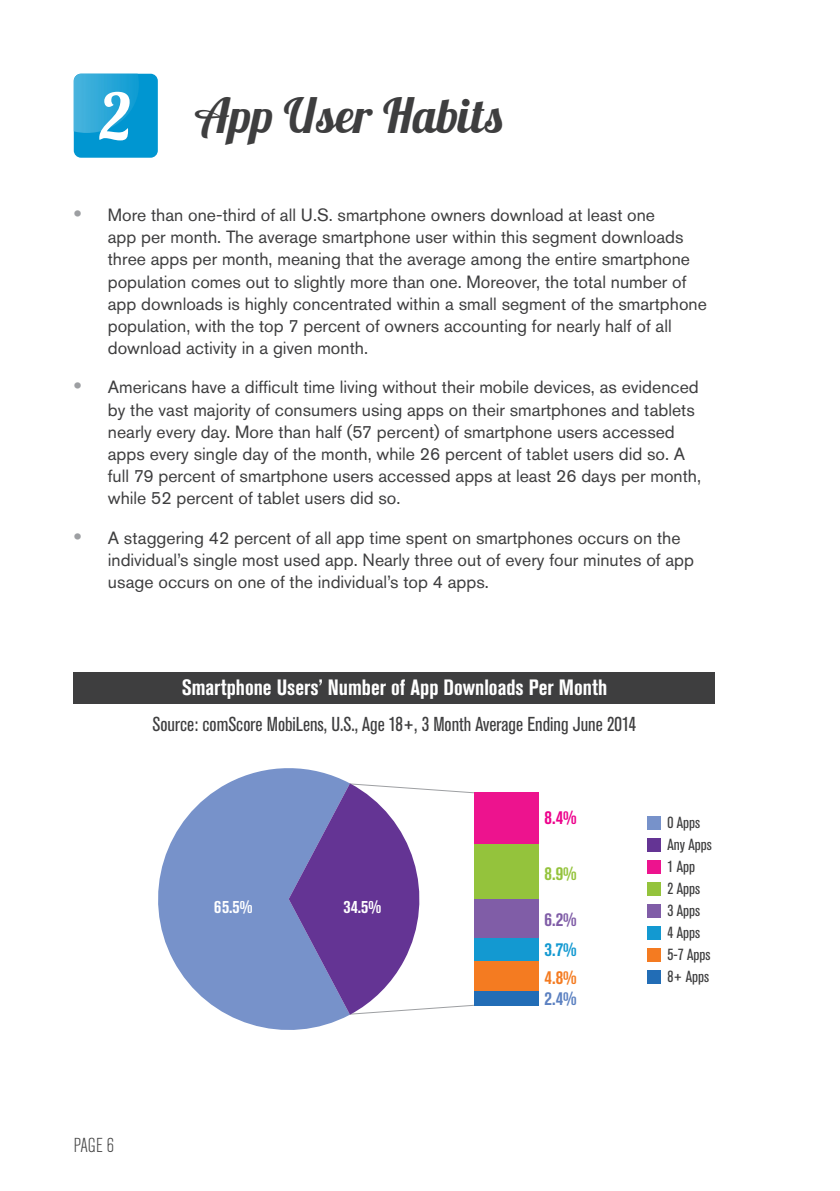
<style>
.page{position:relative;width:840px;height:1191px;background:#fff}
.page>*{position:absolute;margin:0;border:0;box-sizing:border-box;transform-origin:0 0}
.t1{font:64px "Lobster 1.3";color:#fff}
.t2{font:48px "Lobster 1.3";color:#3e3e3f}
.t3{font:700 condensed 22px "Akzidenz Grotesk Pro";color:#fff}
.t4{font:condensed 20px "Akzidenz Grotesk Pro";color:#3e3e3f}
.t5{font:300 condensed 20px "Akzidenz Grotesk Pro";color:#434343}
.t6{font:700 condensed 19px "Akzidenz Grotesk Pro";color:#ed028c}
.t7{font:700 condensed 19px "Akzidenz Grotesk Pro";color:#94c33c}
.t8{font:700 condensed 19px "Akzidenz Grotesk Pro";color:#805da7}
.t9{font:700 condensed 19px "Akzidenz Grotesk Pro";color:#1399d1}
.t10{font:700 condensed 19px "Akzidenz Grotesk Pro";color:#f47b21}
.t11{font:700 condensed 19px "Akzidenz Grotesk Pro";color:#5c81c1}
.t12{font:700 condensed 18px "Akzidenz Grotesk Pro";color:#fff}
.t13{font:17.6px/22.2px "Akzidenz Grotesk Pro";color:#3e3e3f}
.t14{font:condensed 16px "Akzidenz Grotesk Pro";color:#3e3e3f}
.s1{font-family:"Arial";font-weight:700;font-size:22px;color:#9d9fa2}
</style>
<div class="page">
<div style="left:74px;top:672px;width:640px;height:31px;background:#3e3e3f"></div>
<div style="left:74px;top:74px;width:84px;height:84px;background:#0096d1;border-radius:7px"></div>
<img style="left:74px;top:74px;width:65px;height:59px">
<div style="left:647px;top:838px;width:13px;height:13px;background:#643494"></div>
<div style="left:647px;top:816px;width:13px;height:13px;background:#7792ca"></div>
<svg style="left:158px;top:768px;width:189px;height:262px;fill:#7792ca"></svg>
<div style="left:473px;top:792px;width:65px;height:52px;background:#ed138e"></div>
<div style="left:473px;top:844px;width:65px;height:55px;background:#94c33c"></div>
<div style="left:473px;top:899px;width:65px;height:39px;background:#805da7"></div>
<div style="left:473px;top:938px;width:65px;height:23px;background:#1399d1"></div>
<div style="left:473px;top:961px;width:65px;height:30px;background:#f47b21"></div>
<div style="left:473px;top:991px;width:65px;height:15px;background:#226db6"></div>
<svg style="left:288px;top:782px;width:186px;height:234px"></svg>
<div style="left:647px;top:860px;width:13px;height:13px;background:#ed138e"></div>
<div style="left:647px;top:882px;width:13px;height:13px;background:#94c33c"></div>
<div style="left:647px;top:904px;width:13px;height:13px;background:#805da7"></div>
<div style="left:647px;top:926px;width:13px;height:13px;background:#1399d1"></div>
<div style="left:647px;top:948px;width:13px;height:13px;background:#f47b21"></div>
<div style="left:647px;top:970px;width:13px;height:13px;background:#226db6"></div>
<p class="t1" style="left:100px;top:76px;width:33px">2</p>
<p class="t2" style="left:194px;top:85px;width:310px">App User Habits</p>
<p class="t13" style="left:108px;top:203px;width:600px;text-indent:-34px"><span class="s1">•</span> More than one-third of all U.S. smartphone owners download at least one<br>app per month. The average smartphone user within this segment downloads three apps per month, meaning that the average among the entire smartphone population comes out to slightly more than one. Moreover, the total number of app downloads is highly concentrated within a small segment of the smartphone population, with the top 7 percent of owners accounting for nearly half of all download activity in a given month.</p>
<p class="t13" style="left:108px;top:376px;width:594px;text-indent:-34px"><span class="s1">•</span> Americans have a difficult time living without their mobile devices, as evidenced by the vast majority of consumers using apps on their smartphones and tablets nearly every day. More than half (57 percent) of smartphone users accessed apps every single day of the month, while 26 percent of tablet users did so. A full 79 percent of smartphone users accessed apps at least 26 days per month, while 52 percent of tablet users did so.</p>
<p class="t13" style="left:108px;top:526px;width:587px;text-indent:-34px"><span class="s1">•</span> A staggering 42 percent of all app time spent on smartphones occurs on the individual’s single most used app. Nearly three out of every four minutes of app usage occurs on one of the individual’s top 4 apps.</p>
<p class="t3" style="left:182px;top:672px;width:427px">Smartphone Users’ Number of App Downloads Per Month</p>
<p class="t4" style="left:152px;top:710px;width:485px">Source: comScore MobiLens, U.S., Age 18+, 3 Month Average Ending June 2014</p>
<p class="t12" style="left:214px;top:895px;width:40px">65.5%</p>
<p class="t12" style="left:343px;top:895px;width:39px">34.5%</p>
<p class="t6" style="left:544px;top:805px;width:34px">8.4%</p>
<p class="t7" style="left:544px;top:860px;width:34px">8.9%</p>
<p class="t8" style="left:544px;top:907px;width:34px">6.2%</p>
<p class="t9" style="left:544px;top:937px;width:34px">3.7%</p>
<p class="t10" style="left:544px;top:964px;width:34px">4.8%</p>
<p class="t11" style="left:544px;top:986px;width:34px">2.4%</p>
<p class="t14" style="left:667px;top:812px;width:34px">0 Apps</p>
<p class="t14" style="left:667px;top:834px;width:46px">Any Apps</p>
<p class="t14" style="left:667px;top:856px;width:29px">1 App</p>
<p class="t14" style="left:667px;top:878px;width:34px">2 Apps</p>
<p class="t14" style="left:667px;top:900px;width:34px">3 Apps</p>
<p class="t14" style="left:667px;top:922px;width:34px">4 Apps</p>
<p class="t14" style="left:667px;top:944px;width:44px">5-7 Apps</p>
<p class="t14" style="left:667px;top:966px;width:43px">8+ Apps</p>
<p class="t5" style="left:74px;top:1131px;width:42px">PAGE 6</p>
</div>
